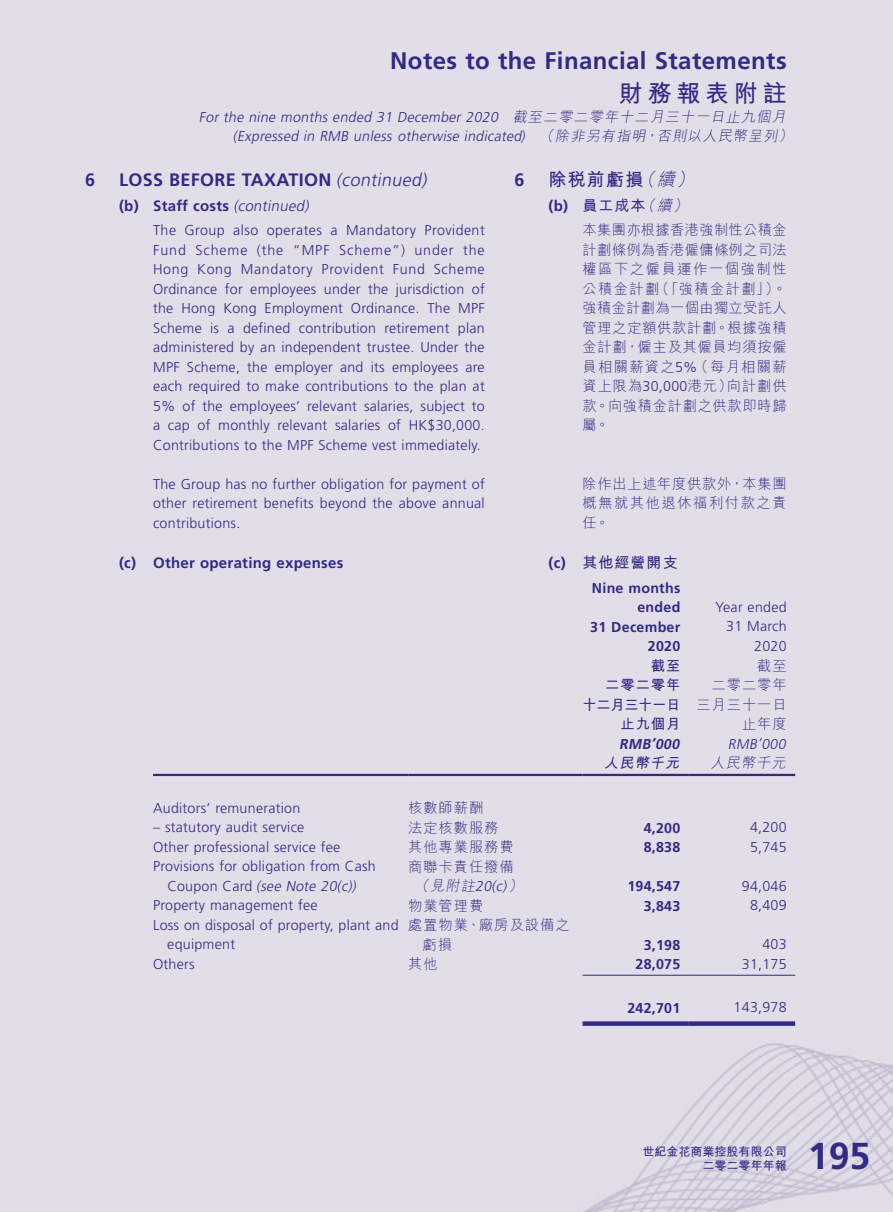
<style>
.page{position:relative;width:893px;height:1212px;background:#e1dee8}
.page>*{position:absolute;margin:0;border:0;box-sizing:border-box;transform-origin:0 0}
.t1{font:700 37.5px "Frutiger LT Std";color:#332986}
.t2{font:700 24px "Frutiger LT Std";letter-spacing:.02em;color:#332986}
.t3{font:24px "M Hei HK Bold E Ten B5 H";letter-spacing:.2em;color:#332986}
.t4{font:700 18px "Frutiger LT Std";letter-spacing:.02em;color:#332986}
.t5{font:18px "M Hei HK Bold E Ten B5 H";letter-spacing:.07em;color:#332986}
.t6{font:700 15px "Frutiger LT Std";letter-spacing:.02em;color:#332986}
.t7{font:15px "M Hei HK Bold E Ten B5 H";letter-spacing:.07em;color:#332986}
.t8{font:300 14.25px/19.5px "Frutiger LT Std";letter-spacing:.02em;color:#332986;text-align:justify}
.t9{font:14.25px/19.5px "M Hei HK Light E Ten B5 H";letter-spacing:.07em;color:#332986;text-align:justify}
.t10{font:italic 300 14.25px/19.5px "Frutiger LT Std";color:#332986}
.t11{font:700 14.25px/19.5px "Frutiger LT Std";letter-spacing:.02em;color:#332986;text-align:right}
.t12{font:14.25px/19.5px "M Hei HK Bold E Ten B5 H";letter-spacing:.07em;color:#332986;text-align:right}
.t13{font:italic 700 14.25px "Frutiger LT Std";color:#332986}
.t14{font:italic 14.25px "M Hei HK Bold E Ten B5 H";color:#332986}
.t15{font:italic 14.25px "M Hei HK Light E Ten B5 H";color:#332986}
.t16{font:12px/13.5px "M Hei HK Bold E Ten B5 H";color:#332986;text-align:right}
.s1{font-family:"M Hei HK Light E Ten B5 H";font-weight:400}
.s2{font-weight:300;font-style:italic}
.s3{font-family:"M Hei HK Light E Ten B5 H";font-style:italic}
.s4{font-family:"Frutiger LT Std";font-weight:700}
.s5{font-family:"Frutiger LT Std";font-weight:300}
.s6{font-style:italic}
.s7{font-family:"Frutiger LT Std";font-weight:300;font-style:italic}
</style>
<div class="page">
<hr style="left:153px;top:774px;width:255px;height:2px;background:#332986">
<hr style="left:408px;top:774px;width:175px;height:2px;background:#332986">
<hr style="left:583px;top:774px;width:106px;height:2px;background:#332986">
<hr style="left:689px;top:774px;width:106px;height:2px;background:#332986">
<hr style="left:583px;top:975px;width:106px;height:1px;background:#332986">
<hr style="left:689px;top:975px;width:106px;height:1px;background:#332986">
<div style="left:583px;top:1021px;width:106px;height:5px;background:#332986"></div>
<div style="left:689px;top:1021px;width:106px;height:5px;background:#332986"></div>
<h2 class="t2" style="left:390px;top:51px;width:398px">Notes to the Financial Statements</h2>
<h2 class="t3" style="left:619px;top:84px;width:169px">財務報表附註</h2>
<p class="t10" style="left:233px;top:108px;width:563px;text-indent:-34px">For the nine months ended 31 December 2020 <span class="s1">截至二零二零年十二月三十一日止九個月</span>(Expressed in RMB unless otherwise indicated) <span class="s1">（除非另有指明，否則以人民幣呈列）</span></p>
<p class="t4" style="left:85px;top:173px;width:12px">6</p>
<p class="t4" style="left:119px;top:173px;width:312px">LOSS BEFORE TAXATION <span class="s2">(continued)</span></p>
<p class="t6" style="left:119px;top:200px;width:194px">(b) Staff costs <span class="s2">(continued)</span></p>
<p class="t8" style="left:153px;top:222px;width:333px">The Group also operates a Mandatory Provident Fund Scheme (the “MPF Scheme”) under the Hong Kong Mandatory Provident Fund Scheme Ordinance for employees under the jurisdiction of the Hong Kong Employment Ordinance. The MPF Scheme is a defined contribution retirement plan administered by an independent trustee. Under the MPF Scheme, the employer and its employees are each required to make contributions to the plan at 5% of the employees’ relevant salaries, subject to a cap of monthly relevant salaries of HK$30,000.<br>Contributions to the MPF Scheme vest immediately.</p>
<p class="t8" style="left:153px;top:475px;width:333px">The Group has no further obligation for payment of other retirement benefits beyond the above annual contributions.</p>
<p class="t6" style="left:119px;top:557px;width:226px">(c) Other operating expenses</p>
<p class="t4" style="left:514px;top:173px;width:12px">6</p>
<p class="t5" style="left:549px;top:173px;width:150px">除稅前虧損<span class="s3">（續）</span></p>
<p class="t7" style="left:549px;top:200px;width:144px"><span class="s4">(b)</span> 員工成本<span class="s3">（續）</span></p>
<p class="t9" style="left:583px;top:222px;width:206px">本集團亦根據香港強制性公積金計劃條例為香港僱傭條例之司法權區下之僱員運作一個強制性公積金計劃（「強積金計劃」）。強積金計劃為一個由獨立受託人管理之定額供款計劃。根據強積金計劃，僱主及其僱員均須按僱員相關薪資之<span class="s5">5%</span>（每月相關薪資上限為<span class="s5">30,000</span>港元）向計劃供款。向強積金計劃之供款即時歸屬。</p>
<p class="t9" style="left:583px;top:475px;width:206px">除作出上述年度供款外，本集團概無就其他退休福利付款之責任。</p>
<p class="t7" style="left:549px;top:557px;width:131px"><span class="s4">(c)</span> 其他經營開支</p>
<p class="t11" style="left:590px;top:579px;width:92px">Nine months ended<br>31 December<br>2020</p>
<p class="t8" style="left:716px;top:598px;width:73px;text-align:right">Year ended<br>31 March<br>2020</p>
<p class="t12" style="left:583px;top:657px;width:99px">截至<br>二零二零年<br>十二月三十一日止九個月</p>
<p class="t9" style="left:696px;top:657px;width:92px;text-align:right">截至<br>二零二零年三月三十一日止年度</p>
<p class="t13" style="left:619px;top:738px;width:64px">RMB’000</p>
<p class="t10" style="left:728px;top:735px;width:62px">RMB’000</p>
<p class="t14" style="left:604px;top:757px;width:79px">人民幣千元</p>
<p class="t15" style="left:711px;top:757px;width:79px">人民幣千元</p>
<p class="t8" style="left:153px;top:799px;width:149px">Auditors’ remuneration</p>
<p class="t9" style="left:408px;top:800px;width:77px">核數師薪酬</p>
<p class="t8" style="left:153px;top:818px;width:153px">– statutory audit service</p>
<p class="t9" style="left:408px;top:819px;width:92px">法定核數服務</p>
<p class="t11" style="left:644px;top:819px;width:38px">4,200</p>
<p class="t8" style="left:750px;top:818px;width:38px">4,200</p>
<p class="t8" style="left:153px;top:838px;width:189px">Other professional service fee</p>
<p class="t9" style="left:408px;top:839px;width:107px">其他專業服務費</p>
<p class="t11" style="left:644px;top:839px;width:38px">8,838</p>
<p class="t8" style="left:750px;top:838px;width:38px">5,745</p>
<p class="t8" style="left:153px;top:857px;width:224px;text-align:center">Provisions for obligation from Cash<br>C o u p o n C a rd <span class="s6">(see Note 20(c))</span></p>
<p class="t9" style="left:414px;top:858px;width:112px;text-indent:-6px">商聯卡責任撥備<span class="s6">（見附註</span><span class="s7">20(c)</span><span class="s6">）</span></p>
<p class="t11" style="left:627px;top:878px;width:55px">194,547</p>
<p class="t8" style="left:742px;top:877px;width:46px">94,046</p>
<p class="t8" style="left:153px;top:896px;width:166px">Property management fee</p>
<p class="t9" style="left:408px;top:897px;width:77px">物業管理費</p>
<p class="t11" style="left:644px;top:897px;width:38px">3,843</p>
<p class="t8" style="left:750px;top:896px;width:38px">8,409</p>
<p class="t8" style="left:167px;top:916px;width:233px;text-indent:-14px">Loss on disposal of property, plant and equipment</p>
<p class="t9" style="left:422px;top:917px;width:149px;text-indent:-14px">處置物業、廠房及設備之虧損</p>
<p class="t11" style="left:644px;top:936px;width:38px">3,198</p>
<p class="t8" style="left:762px;top:935px;width:26px">403</p>
<p class="t8" style="left:153px;top:955px;width:43px">Others</p>
<p class="t9" style="left:408px;top:956px;width:31px">其他</p>
<p class="t11" style="left:635px;top:956px;width:46px">28,075</p>
<p class="t8" style="left:742px;top:955px;width:46px">31,175</p>
<p class="t11" style="left:627px;top:999px;width:55px">242,701</p>
<p class="t8" style="left:734px;top:998px;width:55px">143,978</p>
<p class="t16" style="left:642px;top:1146px;width:146px">世紀金花商業控股有限公司二零二零年年報</p>
<h1 class="t1" style="left:808px;top:1141px;width:64px">195</h1>
</div>
